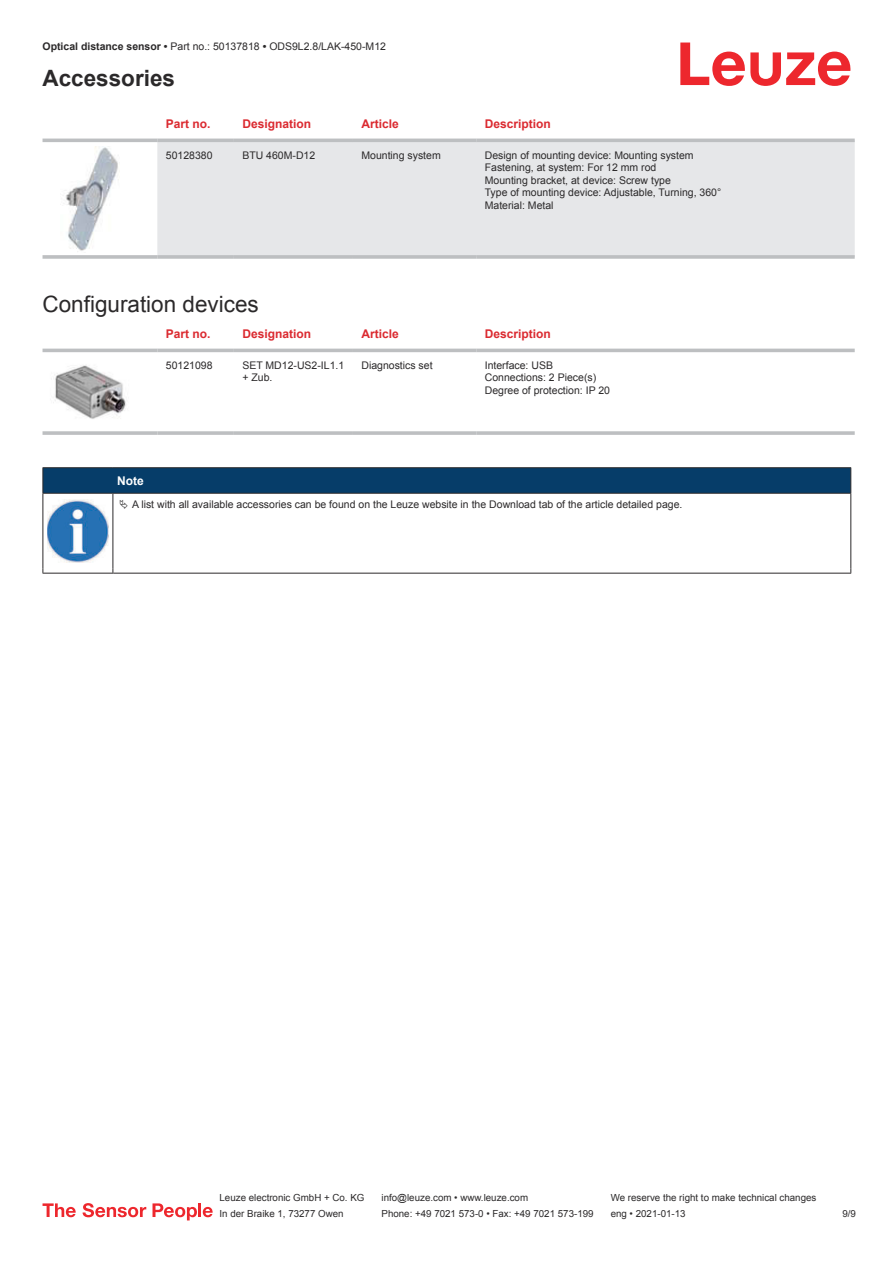
<style>
.page{position:relative;width:893px;height:1263px;background:#fff}
.page>*{position:absolute;margin:0;border:0;box-sizing:border-box;transform-origin:0 0}
.t1{font:22.5px "Arial";color:#2b292a}
.t2{font:700 22.5px "Arial";color:#2b292a}
.t3{font:700 12px "Arial";color:#db2a30}
.t4{font:700 12px "Arial";color:#fff}
.t5{font:10.5px/12.6px "Arial";color:#2b292a}
.t6{font:9.75px "Arial";color:#2b292a}
.s1{font-weight:700}
</style>
<div class="page">
<svg style="left:680px;top:43px;width:170px;height:43px"></svg>
<svg style="left:43px;top:138px;width:812px;height:1px"></svg>
<div style="left:157px;top:142px;width:698px;height:113px;background:#e6e7e9"></div>
<hr style="left:43px;top:139px;width:114px;height:3px;background:#bdbfc1">
<hr style="left:157px;top:139px;width:77px;height:3px;background:#bdbfc1">
<hr style="left:234px;top:139px;width:119px;height:3px;background:#bdbfc1">
<hr style="left:353px;top:139px;width:123px;height:3px;background:#bdbfc1">
<hr style="left:476px;top:139px;width:379px;height:3px;background:#bdbfc1">
<svg style="left:43px;top:255px;width:114px;height:4px"></svg>
<hr style="left:157px;top:255px;width:77px;height:4px;background:#bdbfc1">
<svg style="left:234px;top:255px;width:119px;height:4px"></svg>
<svg style="left:353px;top:255px;width:123px;height:4px"></svg>
<hr style="left:476px;top:255px;width:379px;height:4px;background:#bdbfc1">
<img style="left:65px;top:146px;width:54px;height:106px">
<svg style="left:43px;top:348px;width:812px;height:5px;fill:#efeff0"></svg>
<hr style="left:43px;top:349px;width:114px;height:3px;background:#bdbfc1">
<hr style="left:157px;top:349px;width:77px;height:3px;background:#bdbfc1">
<hr style="left:234px;top:349px;width:119px;height:3px;background:#bdbfc1">
<hr style="left:353px;top:349px;width:123px;height:3px;background:#bdbfc1">
<hr style="left:476px;top:349px;width:379px;height:3px;background:#bdbfc1">
<svg style="left:43px;top:431px;width:114px;height:4px"></svg>
<hr style="left:157px;top:431px;width:77px;height:4px;background:#c6c7c9">
<svg style="left:234px;top:431px;width:119px;height:4px"></svg>
<svg style="left:353px;top:431px;width:123px;height:4px"></svg>
<hr style="left:476px;top:431px;width:379px;height:4px;background:#c6c7c9">
<img style="left:53px;top:365px;width:73px;height:54px">
<svg style="left:44px;top:494px;width:806px;height:79px"></svg>
<hr style="left:43px;top:467px;width:70px;height:1px;background:#2b292a">
<hr style="left:43px;top:493px;width:70px;height:1px;background:#2b292a">
<hr style="left:113px;top:467px;width:738px;height:1px;background:#2b292a">
<svg style="left:43px;top:468px;width:808px;height:25px;background:#063c67"></svg>
<hr style="left:113px;top:493px;width:738px;height:1px;background:#2b292a">
<hr style="left:43px;top:494px;width:1px;height:75px;background:#2b292a">
<hr style="left:113px;top:494px;width:1px;height:75px;background:#2b292a">
<hr style="left:850px;top:494px;width:1px;height:75px;background:#2b292a">
<hr style="left:43px;top:573px;width:70px;height:1px;background:#2b292a">
<hr style="left:113px;top:573px;width:738px;height:1px;background:#2b292a">
<img style="left:47px;top:500px;width:61px;height:62px">
<div style="left:115px;top:494px;width:734px;height:20px;background:#fff"></div>
<svg style="left:43px;top:1203px;width:33px;height:14px"></svg>
<svg style="left:83px;top:1203px;width:63px;height:14px"></svg>
<svg style="left:153px;top:1203px;width:44px;height:17px"></svg>
<hr style="left:198px;top:1203px;width:3px;height:14px;background:#ed272d">
<svg style="left:203px;top:1207px;width:10px;height:10px"></svg>
<p class="t5" style="left:43px;top:41px;width:345px"><span class="s1">Optical distance sensor •</span> Part no.: 50137818 <span class="s1">•</span> ODS9L2.8/LAK-450-M12</p>
<h1 class="t2" style="left:43px;top:70px;width:134px">Accessories</h1>
<p class="t3" style="left:166px;top:119px;width:46px">Part no.</p>
<p class="t3" style="left:242px;top:119px;width:70px">Designation</p>
<p class="t3" style="left:361px;top:119px;width:39px">Article</p>
<p class="t3" style="left:485px;top:119px;width:68px">Description</p>
<p class="t5" style="left:166px;top:150px;width:48px">50128380</p>
<p class="t5" style="left:242px;top:150px;width:74px">BTU 460M-D12</p>
<p class="t5" style="left:361px;top:150px;width:81px">Mounting system</p>
<p class="t5" style="left:485px;top:150px;width:238px">Design of mounting device: Mounting system Fastening, at system: For 12 mm rod<br>Mounting bracket, at device: Screw type<br>Type of mounting device: Adjustable, Turning, 360° Material: Metal</p>
<h1 class="t1" style="left:43px;top:295px;width:218px">Configuration devices</h1>
<p class="t3" style="left:166px;top:329px;width:46px">Part no.</p>
<p class="t3" style="left:242px;top:329px;width:70px">Designation</p>
<p class="t3" style="left:361px;top:329px;width:39px">Article</p>
<p class="t3" style="left:485px;top:329px;width:68px">Description</p>
<p class="t5" style="left:166px;top:360px;width:48px">50121098</p>
<p class="t5" style="left:242px;top:360px;width:103px">SET MD12-US2-IL1.1 + Zub.</p>
<p class="t5" style="left:361px;top:360px;width:73px">Diagnostics set</p>
<p class="t5" style="left:485px;top:360px;width:127px">Interface: USB<br>Connections: 2 Piece(s)<br>Degree of protection: IP 20</p>
<p class="t4" style="left:117px;top:476px;width:28px">Note</p>
<p class="t5" style="left:132px;top:499px;width:552px">A list with all available accessories can be found on the Leuze website in the Download tab of the article detailed page.</p>
<p class="t6" style="left:220px;top:1194px;width:146px">Leuze electronic GmbH + Co. KG</p>
<p class="t6" style="left:381px;top:1194px;width:148px">info@leuze.com • www.leuze.com</p>
<p class="t6" style="left:611px;top:1194px;width:207px">We reserve the right to make technical changes</p>
<p class="t6" style="left:220px;top:1210px;width:126px">In der Braike 1, 73277 Owen</p>
<p class="t6" style="left:381px;top:1210px;width:214px">Phone: +49 7021 573-0 • Fax: +49 7021 573-199</p>
<p class="t6" style="left:611px;top:1210px;width:76px">eng • 2021-01-13</p>
<p class="t6" style="left:842px;top:1210px;width:15px">9 /9</p>
</div>
